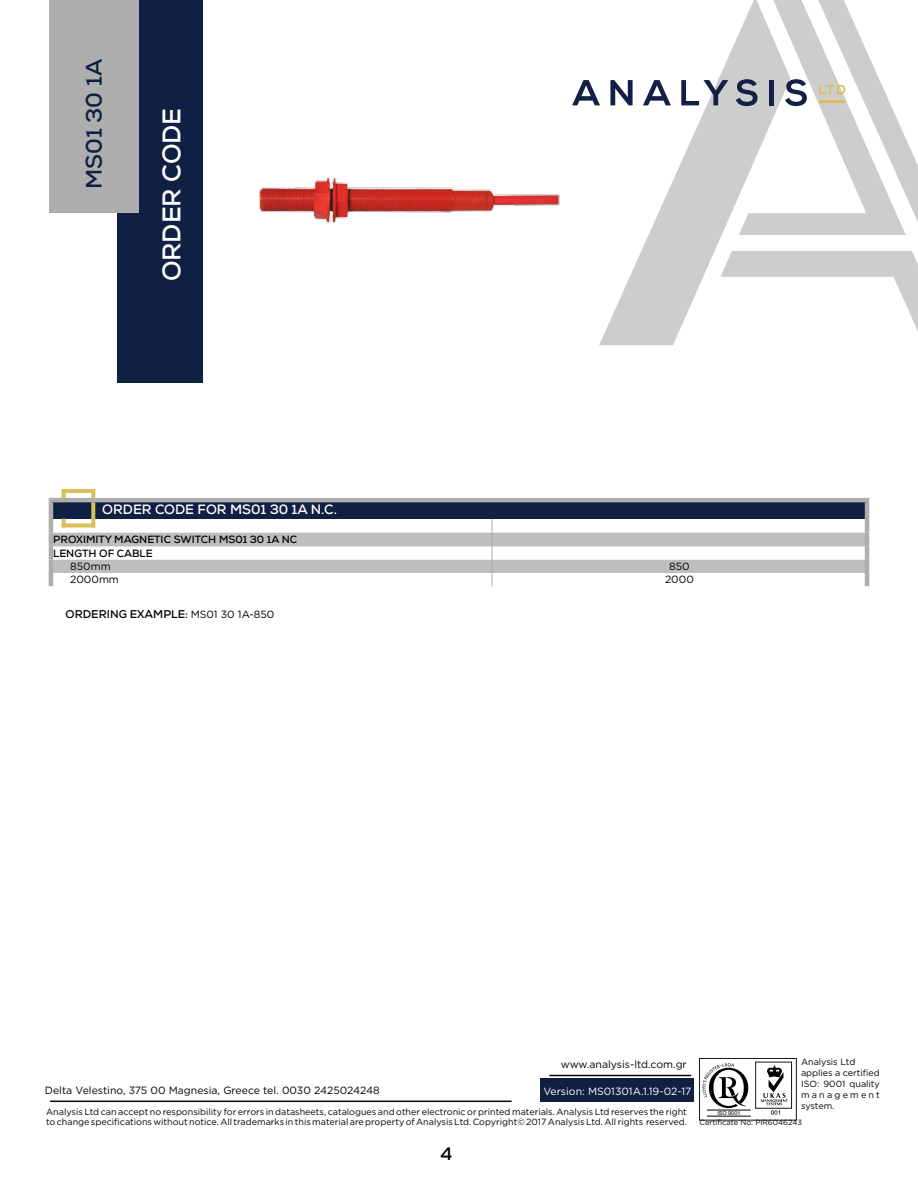
<style>
.page{position:relative;width:918px;height:1188px;background:#fff}
.page>*{position:absolute;margin:0;border:0;box-sizing:border-box;transform-origin:0 0}
.t1{font:700 25.5px "Nexa";color:#fff}
.t2{font:700 22.5px "Nexa";color:#102043}
.t3{font:700 18px "Nexa";color:#000}
.t4{font:700 13.5px "Nexa";color:#fff}
.t5{font:700 11.25px "Nexa";color:#000}
.t6{font:10.5px "Gotham";color:#000}
.t7{font:700 10.5px/13.8px "Nexa";color:#000}
.t8{font:10.5px "Gotham";color:#fff}
.t9{font:9px/10.8px "Gotham";color:#000}
.t10{font:7.5px "Gotham";color:#000}
.t11{font:5.4px "Arial";color:#000}
.s1{font-family:"Gotham";font-weight:400;font-size:10.5px}
</style>
<div class="page">
<svg style="left:599px;top:105px;width:82px;height:240px"></svg>
<div style="left:117px;top:0;width:85px;height:383px;background:#102043"></div>
<img style="left:259px;top:177px;width:301px;height:47px">
<div style="left:51px;top:500px;width:816px;height:19px;background:#102043"></div>
<hr style="left:49px;top:519px;width:4px;height:14px;background:#aeaeae">
<hr style="left:865px;top:519px;width:4px;height:14px;background:#aeaeae">
<hr style="left:49px;top:533px;width:4px;height:14px;background:#aeaeae">
<hr style="left:865px;top:533px;width:4px;height:14px;background:#aeaeae">
<hr style="left:49px;top:547px;width:4px;height:13px;background:#aeaeae">
<hr style="left:865px;top:547px;width:4px;height:13px;background:#aeaeae">
<hr style="left:49px;top:560px;width:4px;height:13px;background:#aeaeae">
<hr style="left:865px;top:560px;width:4px;height:13px;background:#aeaeae">
<hr style="left:49px;top:573px;width:4px;height:13px;background:#aeaeae">
<hr style="left:865px;top:573px;width:4px;height:13px;background:#aeaeae">
<hr style="left:49px;top:498px;width:443px;height:4px;background:#aeaeae">
<hr style="left:49px;top:502px;width:4px;height:17px;background:#aeaeae">
<hr style="left:492px;top:498px;width:377px;height:4px;background:#aeaeae">
<hr style="left:865px;top:502px;width:4px;height:17px;background:#aeaeae">
<svg style="left:62px;top:493px;width:4px;height:5px"></svg>
<svg style="left:91px;top:493px;width:4px;height:5px"></svg>
<svg style="left:51px;top:519px;width:816px;height:67px"></svg>
<svg style="left:62px;top:523px;width:29px;height:4px"></svg>
<hr style="left:62px;top:489px;width:33px;height:4px;background:#d8bf56">
<svg style="left:91px;top:502px;width:4px;height:25px"></svg>
<div style="left:49px;top:0;width:90px;height:213px;background:#aeaeae"></div>
<hr style="left:50px;top:1101px;width:462px;height:1px;background:#070808">
<hr style="left:549px;top:1075px;width:142px;height:1px;background:#070808">
<div style="left:541px;top:1079px;width:153px;height:23px;background:#102043"></div>
<svg style="left:699px;top:1058px;width:98px;height:63px"></svg>
<svg style="left:572px;top:80px;width:28px;height:25px"></svg>
<svg style="left:610px;top:80px;width:23px;height:25px"></svg>
<svg style="left:643px;top:80px;width:28px;height:25px"></svg>
<svg style="left:681px;top:0;width:237px;height:331px"></svg>
<hr style="left:819px;top:100px;width:26px;height:3px;background:#d8c055">
<h2 class="t2" style="left:80px;top:189px;width:131px;rotate:-90deg">MS01 30 1A</h2>
<h1 class="t1" style="left:155px;top:281px;width:175px;rotate:-90deg">ORDER CODE</h1>
<h3 class="t4" style="left:102px;top:501px;width:236px">ORDER CODE FOR MS01 30 1A N.C.</h3>
<p class="t7" style="left:53px;top:532px;width:246px">PROXIMITY MAGNETIC SWITCH MS01 30 1A NC<br>LENGTH OF CABLE</p>
<p class="t6" style="left:70px;top:560px;width:42px">850mm</p>
<p class="t6" style="left:669px;top:560px;width:22px">850</p>
<p class="t6" style="left:70px;top:573px;width:50px">2000mm</p>
<p class="t6" style="left:665px;top:573px;width:30px">2000</p>
<p class="t5" style="left:66px;top:607px;width:210px">ORDERING EXAMPLE: <span class="s1">MS01 30 1A-850</span></p>
<p class="t6" style="left:561px;top:1058px;width:128px">www.analysis-ltd.com.gr</p>
<p class="t6" style="left:45px;top:1084px;width:337px">Delta Velestino, 375 00 Magnesia, Greece tel. 0030 2425024248</p>
<p class="t8" style="left:543px;top:1084px;width:150px">Version: MS01301A.1.19-02-17</p>
<p class="t9" style="left:46px;top:1106px;width:642px">Analysis Ltd can accept no responsibility for errors in datasheets, catalogues and other electronic or printed materials. Analysis Ltd reserves the right to change specifications without notice. All trademarks in this material are property of Analysis Ltd. Copyright© 2017 Analysis Ltd. All rights reserved.</p>
<h3 class="t3" style="left:440px;top:1142px;width:13px">4</h3>
<p class="t9" style="left:801px;top:1057px;width:80px">Analysis Ltd applies a certified<br>ISO: 9001 quality management system.</p>
<p class="t11" style="left:717px;top:1110px;width:25px">ISO 9001</p>
<p class="t10" style="left:700px;top:1117px;width:104px">Certificate No: PIR6046243</p>
</div>
